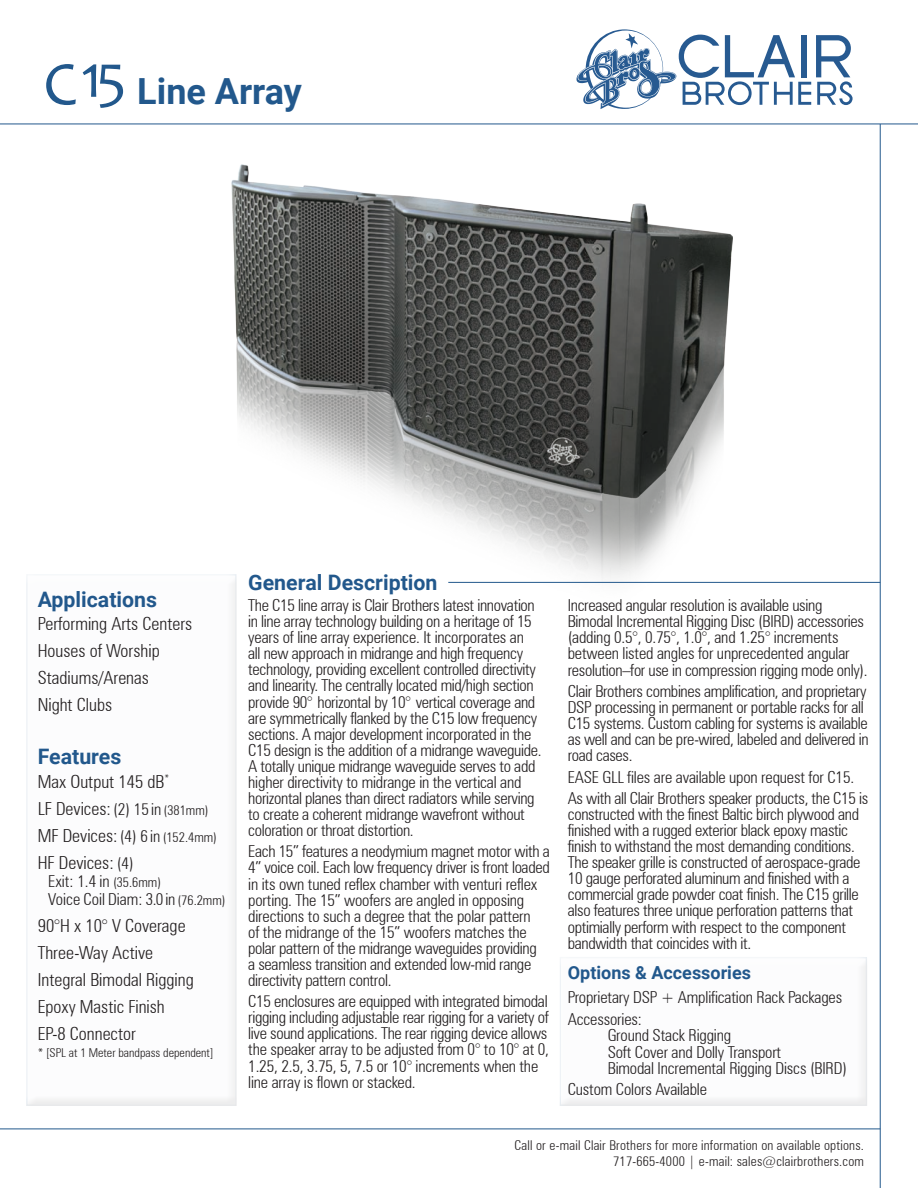
<style>
.page{position:relative;width:918px;height:1188px;background:#fff}
.page>*{position:absolute;margin:0;border:0;box-sizing:border-box;transform-origin:0 0}
.t1{font:700 36px "Roboto";color:#22588c}
.t2{font:700 21.3px "Roboto";color:#22588c}
.t3{font:300 condensed 18px/27px "Zurich BT";color:#231f20}
.t4{font:700 18px "Roboto";color:#22588c}
.t5{font:300 condensed 16.5px/16px "Zurich BT";letter-spacing:-.02em;color:#231f20}
.t6{font:300 condensed 16.5px/18px "Zurich BT";color:#231f20}
.t7{font:300 condensed 13.5px/16.2px "Zurich BT";letter-spacing:.015em;color:#231f20;text-align:right}
.t8{font:300 condensed 12.3px "Zurich BT";color:#231f20}
.s1{font-size:16.5px}
.s2{font-size:13.5px}
</style>
<div class="page">
<img style="left:231px;top:164px;width:502px;height:418px">
<hr style="left:0;top:124px;width:918px;height:1px;background:#22588c">
<hr style="left:880px;top:124px;width:1px;height:1064px;background:#22588c">
<hr style="left:0;top:1129px;width:880px;height:1px;background:#22588c">
<svg style="left:576px;top:29px;width:277px;height:80px"></svg>
<svg style="left:46px;top:64px;width:30px;height:41px"></svg>
<svg style="left:83px;top:64px;width:40px;height:44px"></svg>
<div style="left:559px;top:957px;width:310px;height:150px;background:#231f20;opacity:.75"></div>
<div style="left:26px;top:574px;width:212px;height:533px;background:#fcfcfd"></div>
<hr style="left:448px;top:582px;width:432px;height:1px;background:#22588c">
<h1 class="t1" style="left:137px;top:66px;width:166px">Line Array</h1>
<p class="t2" style="left:38px;top:585px;width:121px">Applications</p>
<p class="t3" style="left:38px;top:610px;width:156px">Performing Arts Centers<br>Houses of Worship<br>Stadiums/Arenas<br>Night Clubs</p>
<p class="t2" style="left:38px;top:742px;width:85px">Features</p>
<p class="t3" style="left:38px;top:768px;width:181px">Max Output 145 dB<sup>*<br></sup>LF Devices:<span class="s1">(2) 15 in</span> <span class="s2">(381mm)<br></span>MF Devices:<span class="s1">(4) 6 in</span> <span class="s2">(152.4mm)<br></span>HF Devices: <span class="s1">(4)</span></p>
<p class="t6" style="left:48px;top:872px;width:179px">Exit: 1.4 in <span class="s2">(35.6mm)<br></span>Voice Coil Diam: 3.0 in <span class="s2">(76.2mm)</span></p>
<p class="t3" style="left:38px;top:912px;width:157px">90°H x 10° V Coverage<br>Three-Way Active<br>Integral Bimodal Rigging<br>Epoxy Mastic Finish<br>EP-8 Connector</p>
<p class="t8" style="left:38px;top:1045px;width:177px">* [SPL at 1 Meter bandpass dependent]</p>
<p class="t2" style="left:248px;top:568px;width:191px">General Description</p>
<p class="t5" style="left:248px;top:597px;width:295px">The C15 line array is Clair Brothers latest innovation in line array technology building on a heritage of 15 years of line array experience. It incorporates an<br>all new approach in midrange and high frequency technology, providing excellent controlled directivity and linearity. The centrally located mid/high section provide 90° horizontal by 10° vertical coverage and are symmetrically flanked by the C15 low frequency sections. A major development incorporated in the C15 design is the addition of a midrange waveguide.<br>A totally unique midrange waveguide serves to add higher directivity to midrange in the vertical and horizontal planes than direct radiators while serving to create a coherent midrange wavefront without coloration or throat distortion.</p>
<p class="t5" style="left:248px;top:843px;width:303px">Each 15” features a neodymium magnet motor with a 4” voice coil. Each low frequency driver is front loaded in its own tuned reflex chamber with venturi reflex porting. The 15” woofers are angled in opposing directions to such a degree that the polar pattern<br>of the midrange of the 15” woofers matches the polar pattern of the midrange waveguides providing<br>a seamless transition and extended low-mid range directivity pattern control.</p>
<p class="t5" style="left:248px;top:993px;width:302px">C15 enclosures are equipped with integrated bimodal rigging including adjustable rear rigging for a variety of live sound applications. The rear rigging device allows the speaker array to be adjusted from 0° to 10° at 0, 1.25, 2.5, 3.75, 5, 7.5 or 10° increments when the line array is flown or stacked.</p>
<p class="t5" style="left:568px;top:597px;width:301px">Increased angular resolution is available using Bimodal Incremental Rigging Disc (BIRD) accessories (adding 0.5°, 0.75°, 1.0°, and 1.25° increments between listed angles for unprecedented angular resolution–for use in compression rigging mode only).</p>
<p class="t5" style="left:568px;top:683px;width:302px">Clair Brothers combines amplification, and proprietary DSP processing in permanent or portable racks for all C15 systems. Custom cabling for systems is available as well and can be pre-wired, labeled and delivered in road cases.</p>
<p class="t5" style="left:568px;top:766px;width:302px;line-height:21.5px">EASE GLL files are available upon request for C15.<br>As with all Clair Brothers speaker products, the C15 is</p>
<p class="t5" style="left:568px;top:806px;width:294px">constructed with the finest Baltic birch plywood and finished with a rugged exterior black epoxy mastic finish to withstand the most demanding conditions.<br>The speaker grille is constructed of aerospace-grade 10 gauge perforated aluminum and finished with a commercial grade powder coat finish. The C15 grille also features three unique perforation patterns that optimially perform with respect to the component bandwidth that coincides with it.</p>
<p class="t4" style="left:568px;top:960px;width:185px">Options &amp; Accessories</p>
<p class="t5" style="left:568px;top:986px;width:276px;line-height:21.9px">Proprietary DSP + Amplification Rack Packages<br>Accessories:</p>
<p class="t5" style="left:608px;top:1027px;width:241px;line-height:16.5px">Ground Stack Rigging<br>Soft Cover and Dolly Transport<br>Bimodal Incremental Rigging Discs (BIRD)</p>
<p class="t5" style="left:568px;top:1081px;width:141px">Custom Colors Available</p>
<p class="t7" style="left:515px;top:1137px;width:351px">Call or e-mail Clair Brothers for more information on available options.<br>717-665-4000 | e-mail: sales@clairbrothers.com</p>
</div>
